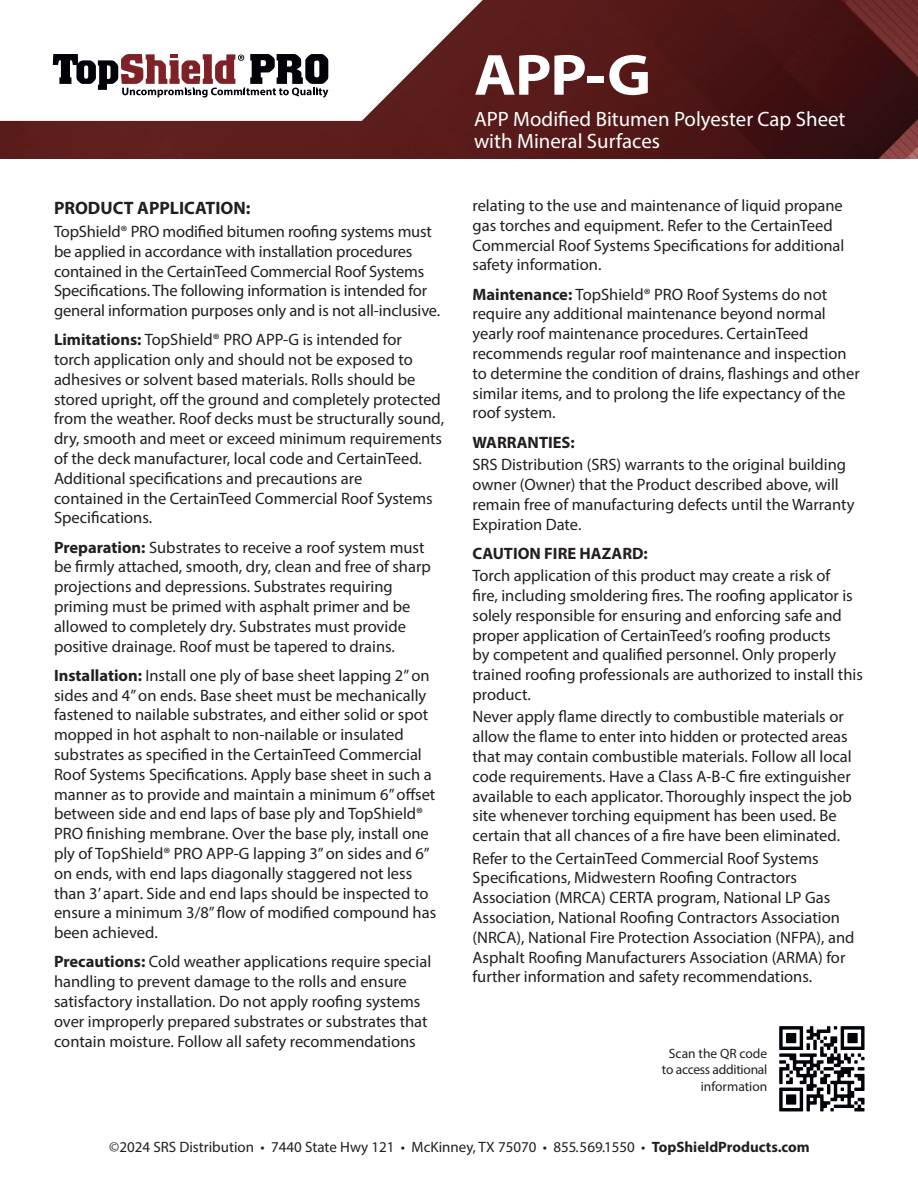
<style>
.page{position:relative;width:918px;height:1188px;background:#fff}
.page>*{position:absolute;margin:0;border:0;box-sizing:border-box;transform-origin:0 0}
.Pa0{font:700 semi-expanded 58.5px "Myriad Pro";color:#fff}
.Heading{font:20.85px "Myriad Pro";color:#fff}
.Heading-2{font:700 18px "Myriad Pro";color:#231f20}
.Heading-3{font:16.5px/19.8px "Myriad Pro";color:#231f20}
.Heading-4{font:700 16.5px "Myriad Pro";color:#231f20}
.t1{font:15px "Myriad Pro";color:#231f20}
.t2{font:13.5px/16.5px "Myriad Pro";letter-spacing:-.005em;color:#231f20;text-align:right}
.s1{font-weight:700}
</style>
<div class="page">
<img style="left:0;top:0;width:918px;height:159px">
<svg style="left:779px;top:1026px;width:86px;height:86px"></svg>
<svg style="left:0;top:0;width:513px;height:121px"></svg>
<svg style="left:53px;top:35px;width:275px;height:76px"></svg>
<p class="Heading-2" style="left:54px;top:197px;width:198px">PRODUCT APPLICATION:</p>
<p class="Heading-3" style="left:54px;top:221px;width:388px">TopShield® PRO modified bitumen roofing systems must be applied in accordance with installation procedures contained in the CertainTeed Commercial Roof Systems Specifications. The following information is intended for general information purposes only and is not all-inclusive.</p>
<p class="Heading-3" style="left:54px;top:330px;width:392px"><span class="s1">Limitations:</span> TopShield® PRO APP-G is intended for<br>torch application only and should not be exposed to adhesives or solvent based materials. Rolls should be stored upright, off the ground and completely protected from the weather. Roof decks must be structurally sound, dry, smooth and meet or exceed minimum requirements of the deck manufacturer, local code and CertainTeed.<br>Additional specifications and precautions are<br>contained in the CertainTeed Commercial Roof Systems Specifications.</p>
<p class="Heading-3" style="left:54px;top:537px;width:378px"><span class="s1">Preparation:</span> Substrates to receive a roof system must be firmly attached, smooth, dry, clean and free of sharp projections and depressions. Substrates requiring priming must be primed with asphalt primer and be allowed to completely dry. Substrates must provide positive drainage. Roof must be tapered to drains.</p>
<p class="Heading-3" style="left:54px;top:665px;width:384px"><span class="s1">Installation:</span> Install one ply of base sheet lapping 2” on sides and 4” on ends. Base sheet must be mechanically fastened to nailable substrates, and either solid or spot mopped in hot asphalt to non-nailable or insulated substrates as specified in the CertainTeed Commercial Roof Systems Specifications. Apply base sheet in such a manner as to provide and maintain a minimum 6” offset between side and end laps of base ply and TopShield® PRO finishing membrane. Over the base ply, install one ply of TopShield® PRO APP-G lapping 3” on sides and 6” on ends, with end laps diagonally staggered not less than 3’ apart. Side and end laps should be inspected to ensure a minimum 3/8” flow of modified compound has been achieved.</p>
<p class="Heading-3" style="left:54px;top:952px;width:379px"><span class="s1">Precautions:</span> Cold weather applications require special handling to prevent damage to the rolls and ensure satisfactory installation. Do not apply roofing systems over improperly prepared substrates or substrates that contain moisture. Follow all safety recommendations</p>
<p class="Pa0" style="left:474px;top:36px;width:179px">APP-G</p>
<p class="Heading" style="left:474px;top:106px;width:373px">APP Modified Bitumen Polyester Cap Sheet</p>
<p class="Heading" style="left:474px;top:128px;width:188px">with Mineral Surfaces</p>
<p class="Heading-3" style="left:472px;top:195px;width:373px">relating to the use and maintenance of liquid propane gas torches and equipment. Refer to the CertainTeed Commercial Roof Systems Specifications for additional safety information.</p>
<p class="Heading-3" style="left:472px;top:284px;width:389px"><span class="s1">Maintenance:</span> TopShield® PRO Roof Systems do not require any additional maintenance beyond normal yearly roof maintenance procedures. CertainTeed recommends regular roof maintenance and inspection to determine the condition of drains, flashings and other similar items, and to prolong the life expectancy of the roof system.</p>
<p class="Heading-4" style="left:472px;top:431px;width:104px">WARRANTIES:</p>
<p class="Heading-3" style="left:472px;top:454px;width:384px">SRS Distribution (SRS) warrants to the original building owner (Owner) that the Product described above, will remain free of manufacturing defects until the Warranty Expiration Date.</p>
<p class="Heading-4" style="left:472px;top:542px;width:177px">CAUTION FIRE HAZARD:</p>
<p class="Heading-3" style="left:472px;top:565px;width:392px">Torch application of this product may create a risk of<br>fire, including smoldering fires. The roofing applicator is solely responsible for ensuring and enforcing safe and proper application of CertainTeed’s roofing products<br>by competent and qualified personnel. Only properly trained roofing professionals are authorized to install this product.</p>
<p class="Heading-3" style="left:472px;top:707px;width:381px">Never apply flame directly to combustible materials or allow the flame to enter into hidden or protected areas that may contain combustible materials. Follow all local code requirements. Have a Class A-B-C fire extinguisher available to each applicator. Thoroughly inspect the job site whenever torching equipment has been used. Be certain that all chances of a fire have been eliminated.</p>
<p class="Heading-3" style="left:472px;top:848px;width:384px">Refer to the CertainTeed Commercial Roof Systems Specifications, Midwestern Roofing Contractors Association (MRCA) CERTA program, National LP Gas Association, National Roofing Contractors Association (NRCA), National Fire Protection Association (NFPA), and Asphalt Roofing Manufacturers Association (ARMA) for further information and safety recommendations.</p>
<p class="t2" style="left:662px;top:1045px;width:107px">Scan the QR code to access additional information</p>
<p class="t1" style="left:109px;top:1138px;width:702px">©2024 SRS Distribution • 7440 State Hwy 121 • McKinney, TX 75070 • 855.569.1550 • <span class="s1">TopShieldProducts.com</span></p>
</div>
